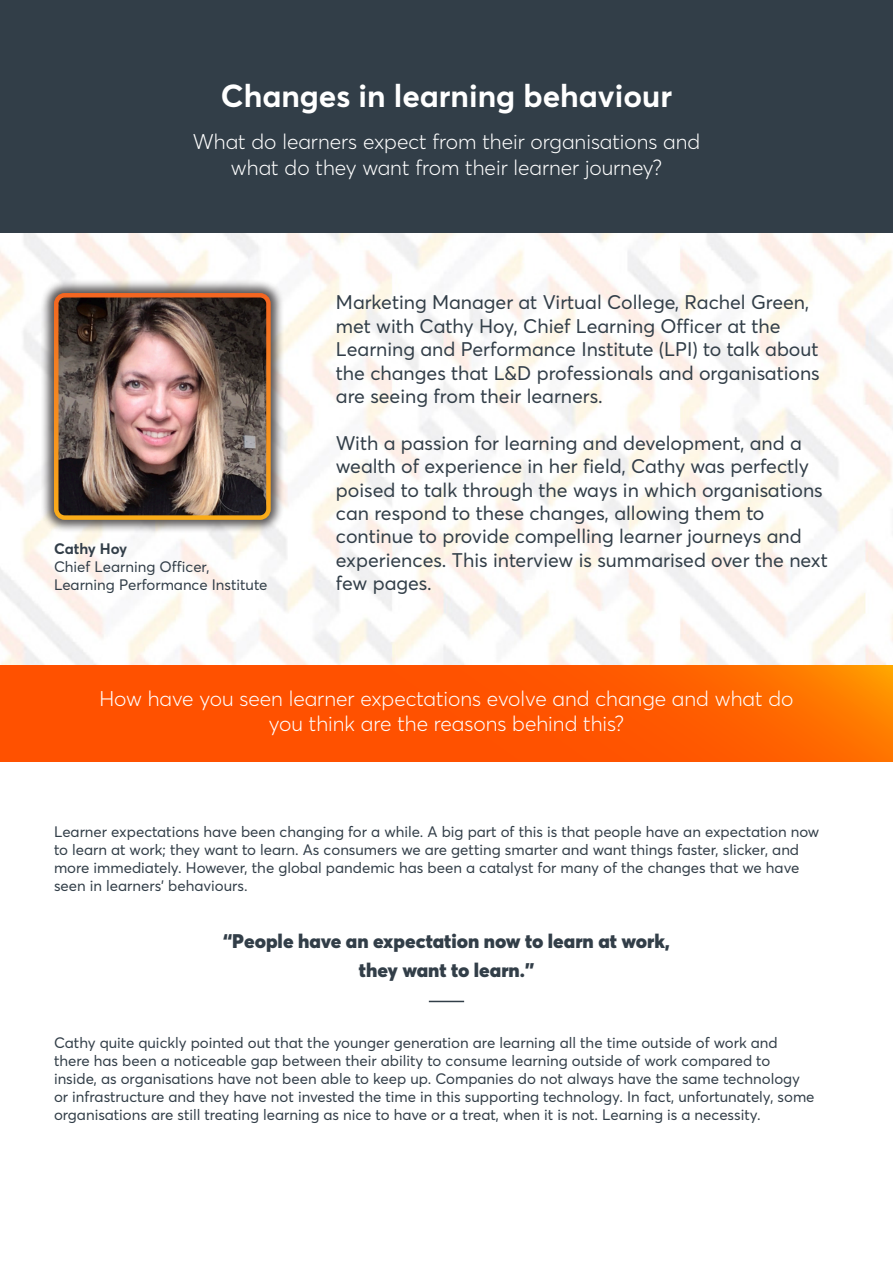
<style>
.page{position:relative;width:893px;height:1263px;background:#fff}
.page>*{position:absolute;margin:0;border:0;box-sizing:border-box;transform-origin:0 0}
.t1{font:700 31.5px "Averta";color:#fff}
.Questions{font:300 21px/25.2px "Averta";color:#fff;text-align:center}
.Preamble{font:19.5px/23.4px "Averta";color:#323e48}
.Body_text{font:900 19.5px "Averta";color:#323e48}
.Body_text-2{font:15px/18px "Averta";color:#323e48}
.Preamble-2{font:15px "Averta";color:#323e48}
.Preamble-3{font:700 15px "Averta";color:#323e48}
</style>
<div class="page">
<div style="left:0;top:0;width:893px;height:699px;background:#323e48"></div>
<img style="left:0;top:234px;width:893px;height:431px">
<div style="left:41px;top:280px;width:243px;height:253px;background:#231f20;opacity:.75"></div>
<img style="left:59px;top:298px;width:207px;height:217px">
<div style="left:54px;top:293px;width:217px;height:227px;border:4px solid #fff;border-radius:9px"></div>
<svg style="left:0;top:665px;width:893px;height:96px;background:#ff5900"></svg>
<hr style="left:429px;top:1001px;width:35px;height:1px;background:#323e48">
<p class="t1" style="left:221px;top:74px;width:453px">Changes in learning behaviour</p>
<p class="Questions" style="left:193px;top:129px;width:509px">What do learners expect from their organisations and</p>
<p class="Questions" style="left:231px;top:154px;width:433px">what do they want from their learner journey?</p>
<p class="Preamble-3" style="left:54px;top:538px;width:75px">Cathy Hoy</p>
<p class="Preamble-2" style="left:54px;top:556px;width:157px">Chief Learning Officer,</p>
<p class="Preamble-2" style="left:54px;top:574px;width:215px">Learning Performance Institute</p>
<p class="Preamble" style="left:336px;top:290px;width:485px">Marketing Manager at Virtual College, Rachel Green, met with Cathy Hoy, Chief Learning Officer at the Learning and Performance Institute (LPI) to talk about the changes that L&amp;D professionals and organisations are seeing from their learners.</p>
<p class="Preamble" style="left:336px;top:430px;width:493px">With a passion for learning and development, and a wealth of experience in her field, Cathy was perfectly poised to talk through the ways in which organisations can respond to these changes, allowing them to continue to provide compelling learner journeys and experiences. This interview is summarised over the next few pages.</p>
<p class="Questions" style="left:99px;top:685px;width:696px">How have you seen learner expectations evolve and change and what do you think are the reasons behind this?</p>
<p class="Body_text-2" style="left:54px;top:822px;width:767px">Learner expectations have been changing for a while. A big part of this is that people have an expectation now to learn at work; they want to learn. As consumers we are getting smarter and want things faster, slicker, and more immediately. However, the global pandemic has been a catalyst for many of the changes that we have seen in learners’ behaviours.</p>
<p class="Body_text" style="left:223px;top:927px;width:448px">“People have an expectation now to learn at work,</p>
<p class="Body_text" style="left:359px;top:956px;width:177px">they want to learn.”</p>
<p class="Body_text-2" style="left:54px;top:1033px;width:762px">Cathy quite quickly pointed out that the younger generation are learning all the time outside of work and there has been a noticeable gap between their ability to consume learning outside of work compared to inside, as organisations have not been able to keep up. Companies do not always have the same technology or infrastructure and they have not invested the time in this supporting technology. In fact, unfortunately, some organisations are still treating learning as nice to have or a treat, when it is not. Learning is a necessity.</p>
</div>
